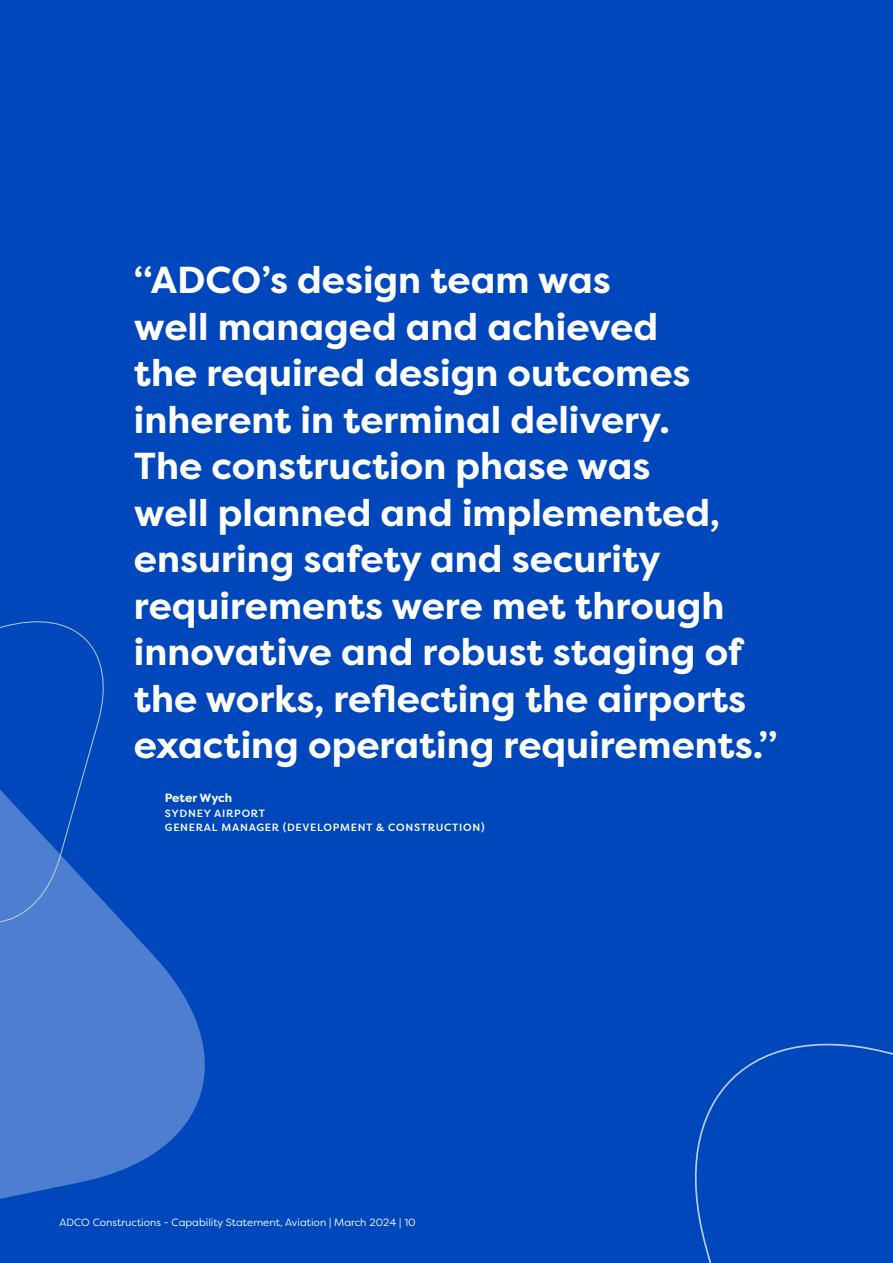
<style>
.page{position:relative;width:893px;height:1263px;background:#0047bb}
.page>*{position:absolute;margin:0;border:0;box-sizing:border-box;transform-origin:0 0}
.t1{font:700 37.5px/46.5px "Filson Pro";color:#fff}
.t2{font:700 12px "Filson Pro";letter-spacing:-.005em;color:#fff}
.t3{font:10.5px "Filson Pro";color:#fff}
.t4{font:500 10.5px/13.5px "Filson Pro";letter-spacing:.07em;color:#fff}
</style>
<div class="page">
<svg style="left:694px;top:1043px;width:199px;height:220px"></svg>
<svg style="left:0;top:913px;width:205px;height:286px;fill:#4d7ecf"></svg>
<svg style="left:0;top:621px;width:114px;height:311px"></svg>
<p class="t1" style="left:134px;top:257px;width:645px">“ADCO’s design team was<br>well managed and achieved<br>the required design outcomes inherent in terminal delivery.<br>The construction phase was<br>well planned and implemented, ensuring safety and security requirements were met through innovative and robust staging of the works, reflecting the airports exacting operating requirements.”</p>
<p class="t2" style="left:165px;top:790px;width:69px">Peter Wych</p>
<p class="t4" style="left:165px;top:807px;width:321px">SYDNEY AIRPORT<br>GENERAL MANAGER (DEVELOPMENT &amp; CONSTRUCTION)</p>
<p class="t3" style="left:60px;top:1215px;width:358px">ADCO Constructions - Capability Statement, Aviation | March 2024 | 10</p>
</div>
